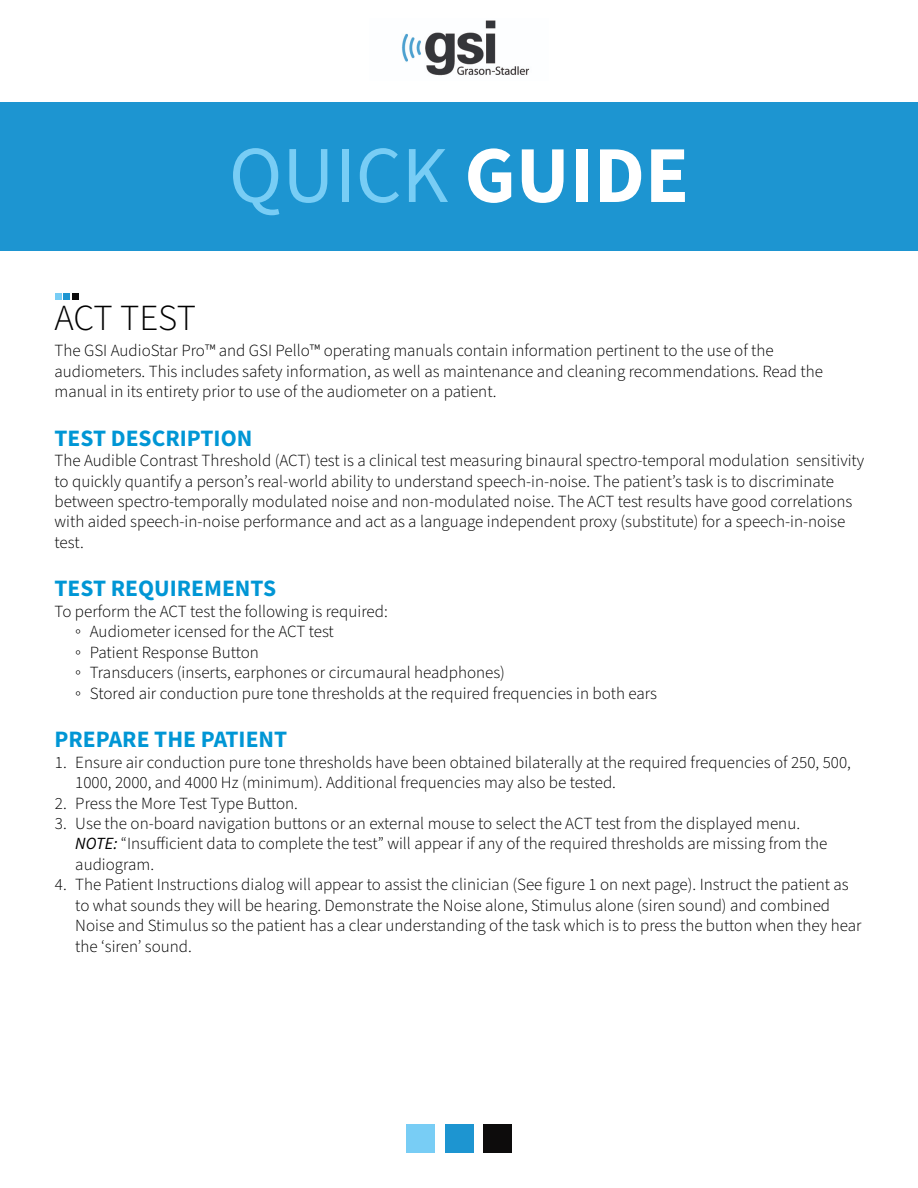
<style>
.page{position:relative;width:918px;height:1188px;background:#fff}
.page>*{position:absolute;margin:0;border:0;box-sizing:border-box;transform-origin:0 0}
.t1{font:80.7px "Source Sans 3";color:#78cdf5}
.t2{font:300 36.75px "Source Sans 3";letter-spacing:-.01em;color:#000}
.t3{font:700 23.55px "Source Sans 3";color:#0096d5}
.t4{font:300 16.95px/20.4px "Source Sans 3";color:#000}
.s1{font-weight:700;color:#fff}
.s2{font-family:"Times New Roman";font-weight:400}
.s3{font-weight:400;font-style:italic}
</style>
<div class="page">
<div style="left:483px;top:1124px;width:29px;height:29px;background:#0d0c0c"></div>
<div style="left:445px;top:1124px;width:29px;height:29px;background:#1d95d1"></div>
<div style="left:406px;top:1124px;width:29px;height:29px;background:#78cdf5"></div>
<img style="left:401px;top:20px;width:129px;height:56px">
<div style="left:0;top:103px;width:918px;height:148px;background:#1d95d1"></div>
<div style="left:72px;top:293px;width:6px;height:7px;background:#0d0c0c"></div>
<div style="left:63px;top:293px;width:7px;height:7px;background:#1d95d1"></div>
<div style="left:55px;top:293px;width:6px;height:7px;background:#78cdf5"></div>
<h2 class="t2" style="left:55px;top:296px;width:143px">ACT TEST</h2>
<h1 class="t1" style="left:229px;top:125px;width:462px">QUICK <span class="s1">GUIDE</span></h1>
<p class="t4" style="left:55px;top:340px;width:770px">The GSI AudioStar Pro™ and GSI Pello™ operating manuals contain information pertinent to the use of the audiometers. This includes safety information, as well as maintenance and cleaning recommendations. Read the manual in its entirety prior to use of the audiometer on a patient.</p>
<h3 class="t3" style="left:55px;top:422px;width:199px">TEST DESCRIPTION</h3>
<p class="t4" style="left:55px;top:450px;width:811px">The Audible Contrast Threshold (ACT) test is a clinical test measuring binaural spectro-temporal modulation sensitivity to quickly quantify a person’s real-world ability to understand speech-in-noise. The patient’s task is to discriminate between spectro-temporally modulated noise and non-modulated noise. The ACT test results have good correlations with aided speech-in-noise performance and act as a language independent proxy (substitute) for a speech-in-noise test.</p>
<h3 class="t3" style="left:55px;top:573px;width:223px">TEST REQUIREMENTS</h3>
<p class="t4" style="left:75px;top:601px;width:583px;text-indent:-21px">To perform the ACT test the following is required:<br><span class="s2">◦</span> Audiometer icensed for the ACT test<br><span class="s2">◦</span> Patient Response Button<br><span class="s2">◦</span> Transducers (inserts, earphones or circumaural headphones)<br><span class="s2">◦</span> Stored air conduction pure tone thresholds at the required frequencies in both ears</p>
<h3 class="t3" style="left:55px;top:724px;width:234px">PREPARE THE PATIENT</h3>
<p class="t4" style="left:75px;top:752px;width:777px;text-indent:-20px">1. Ensure air conduction pure tone thresholds have been obtained bilaterally at the required frequencies of 250, 500,<br>1000, 2000, and 4000 Hz (minimum). Additional frequencies may also be tested.</p>
<p class="t4" style="left:55px;top:793px;width:245px">2. Press the More Test Type Button.</p>
<p class="t4" style="left:75px;top:813px;width:754px;text-indent:-20px">3. Use the on-board navigation buttons or an external mouse to select the ACT test from the displayed menu.<br><span class="s3">NOTE:</span> “Insufficient data to complete the test” will appear if any of the required thresholds are missing from the audiogram.</p>
<p class="t4" style="left:75px;top:874px;width:788px;text-indent:-20px">4. The Patient Instructions dialog will appear to assist the clinician (See figure 1 on next page). Instruct the patient as to what sounds they will be hearing. Demonstrate the Noise alone, Stimulus alone (siren sound) and combined Noise and Stimulus so the patient has a clear understanding of the task which is to press the button when they hear the ‘siren’ sound.</p>
</div>
